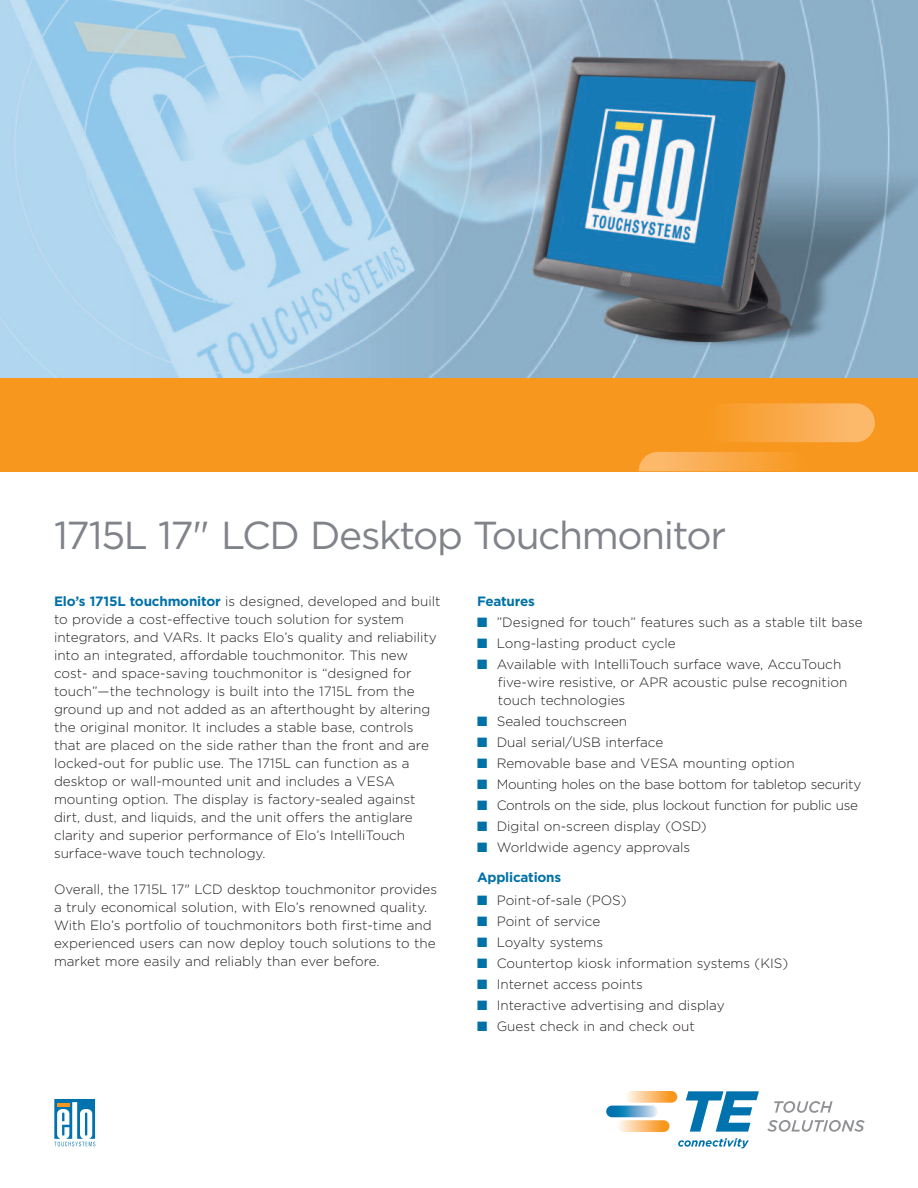
<style>
.page{position:relative;width:918px;height:1188px;background:#fff}
.page>*{position:absolute;margin:0;border:0;box-sizing:border-box;transform-origin:0 0}
.t1{font:39px "Gotham";letter-spacing:-.035em;color:#80838a}
.t2{font:300 13.5px/18px "Gotham";color:#231f20}
.t3{font:300 13.5px "Gotham";letter-spacing:-.02em;color:#231f20}
.t4{font:700 13.5px "Gotham";letter-spacing:-.015em;color:#0071a7}
.s1{font-weight:700;color:#0071a7}
.s2{color:#0071a7}
</style>
<div class="page">
<img style="left:0;top:0;width:918px;height:378px">
<div style="left:0;top:378px;width:918px;height:93px;background:#f7971d"></div>
<img style="left:704px;top:403px;width:171px;height:39px;border-radius:19px">
<img style="left:639px;top:452px;width:148px;height:19px">
<svg style="left:55px;top:1099px;width:41px;height:48px"></svg>
<svg style="left:54px;top:1099px;width:41px;height:47px"></svg>
<svg style="left:774px;top:1101px;width:59px;height:12px"></svg>
<svg style="left:767px;top:1120px;width:98px;height:12px"></svg>
<svg style="left:626px;top:1091px;width:51px;height:12px"></svg>
<svg style="left:618px;top:1120px;width:51px;height:12px"></svg>
<svg style="left:606px;top:1106px;width:52px;height:11px"></svg>
<svg style="left:686px;top:1091px;width:73px;height:41px"></svg>
<svg style="left:678px;top:1138px;width:71px;height:10px"></svg>
<h1 class="t1" style="left:54px;top:512px;width:674px">1715L 17" LCD Desktop Touchmonitor</h1>
<p class="t2" style="left:54px;top:593px;width:388px"><span class="s1">Elo’s 1715L touchmonitor</span> is designed, developed and built to provide a cost-effective touch solution for system integrators, and VARs. It packs Elo’s quality and reliability into an integrated, affordable touchmonitor. This new cost- and space-saving touchmonitor is “designed for touch”—the technology is built into the 1715L from the ground up and not added as an afterthought by altering the original monitor. It includes a stable base, controls that are placed on the side rather than the front and are locked-out for public use. The 1715L can function as a desktop or wall-mounted unit and includes a VESA mounting option. The display is factory-sealed against dirt, dust, and liquids, and the unit offers the antiglare clarity and superior performance of Elo’s IntelliTouch surface-wave touch technology.</p>
<p class="t2" style="left:54px;top:881px;width:385px">Overall, the 1715L 17" LCD desktop touchmonitor provides a truly economical solution, with Elo’s renowned quality.<br>With Elo’s portfolio of touchmonitors both first-time and experienced users can now deploy touch solutions to the market more easily and reliably than ever before.</p>
<p class="t4" style="left:477px;top:594px;width:59px">Features</p>
<p class="t2" style="left:477px;top:614px;width:387px"><span class="s2">■</span> ”Designed for touch” features such as a stable tilt base</p>
<p class="t2" style="left:477px;top:635px;width:200px"><span class="s2">■</span> Long-lasting product cycle</p>
<p class="t2" style="left:498px;top:656px;width:351px;text-indent:-21px"><span class="s2">■</span> Available with IntelliTouch surface wave, AccuTouch five-wire resistive, or APR acoustic pulse recognition touch technologies</p>
<p class="t2" style="left:477px;top:713px;width:152px"><span class="s2">■</span> Sealed touchscreen</p>
<p class="t2" style="left:477px;top:734px;width:188px"><span class="s2">■</span> Dual serial/USB interface</p>
<p class="t2" style="left:477px;top:755px;width:319px"><span class="s2">■</span> Removable base and VESA mounting option</p>
<p class="t3" style="left:477px;top:777px;width:386px"><span class="s2">■</span> Mounting holes on the base bottom for tabletop security</p>
<p class="t3" style="left:477px;top:798px;width:383px"><span class="s2">■</span> Controls on the side, plus lockout function for public use</p>
<p class="t2" style="left:477px;top:818px;width:231px"><span class="s2">■</span> Digital on-screen display (OSD)</p>
<p class="t2" style="left:477px;top:839px;width:215px"><span class="s2">■</span> Worldwide agency approvals</p>
<p class="t4" style="left:477px;top:870px;width:86px">Applications</p>
<p class="t2" style="left:477px;top:891px;width:151px"><span class="s2">■</span> Point-of-sale (POS)</p>
<p class="t2" style="left:477px;top:912px;width:125px"><span class="s2">■</span> Point of service</p>
<p class="t2" style="left:477px;top:933px;width:128px"><span class="s2">■</span> Loyalty systems</p>
<p class="t2" style="left:477px;top:954px;width:313px"><span class="s2">■</span> Countertop kiosk information systems (KIS)</p>
<p class="t2" style="left:477px;top:975px;width:167px"><span class="s2">■</span> Internet access points</p>
<p class="t2" style="left:477px;top:996px;width:249px"><span class="s2">■</span> Interactive advertising and display</p>
<p class="t2" style="left:477px;top:1017px;width:219px"><span class="s2">■</span> Guest check in and check out</p>
</div>
